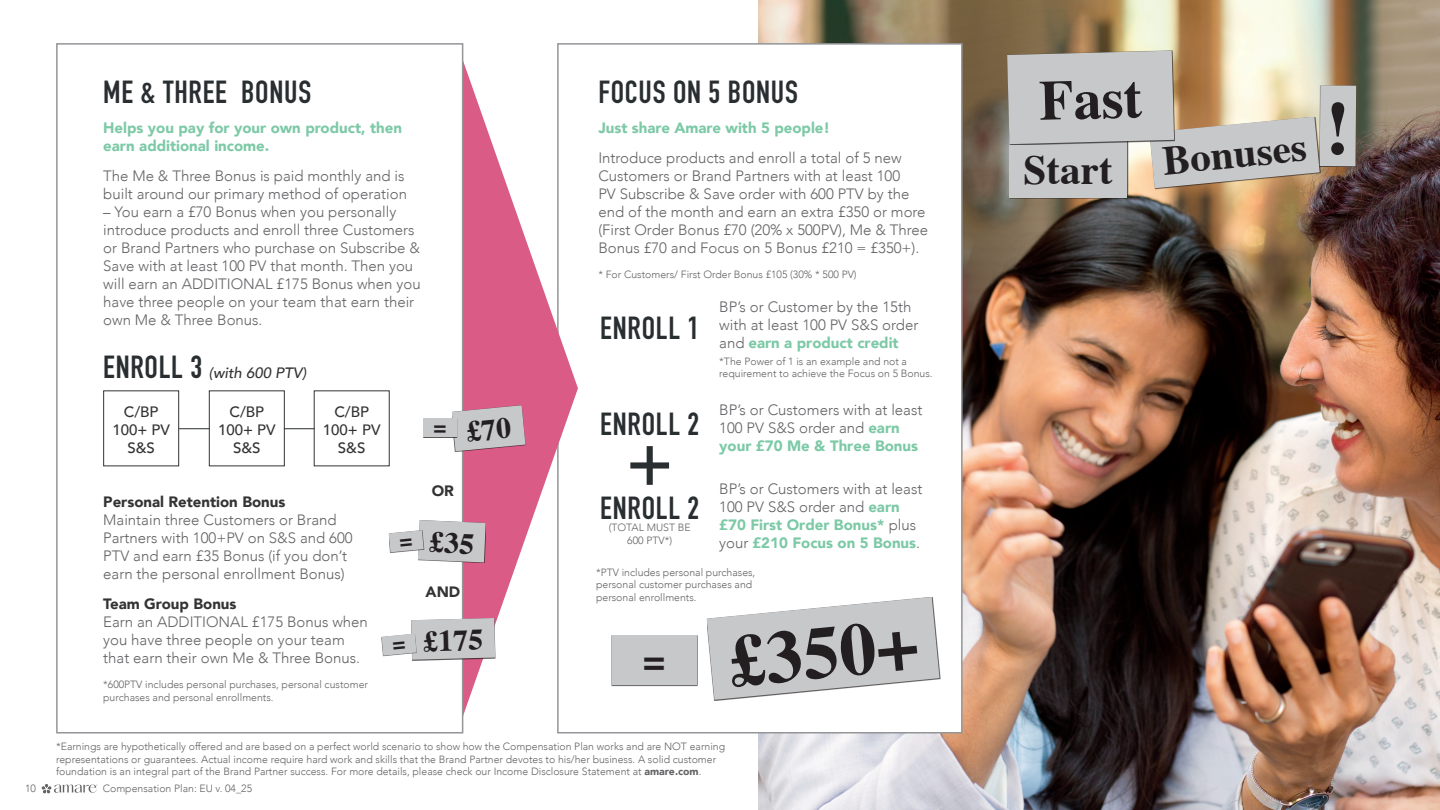
<style>
.page{position:relative;width:1440px;height:810px;background:#fff}
.page>*{position:absolute;margin:0;border:0;box-sizing:border-box;transform-origin:0 0}
.t1{font:700 74.03px "Times";color:#231f20}
.t2{font:700 56.25px "Times";color:#231f20}
.t3{font:700 41.25px "Times";color:#231f20}
.t4{font:700 37.5px "Times";color:#231f20}
.t5{font:700 31.5px "DIN Condensed";letter-spacing:.025em;color:#292e31}
.t6{font:700 30px "Times";color:#231f20}
.t7{font:700 21.83px "Times";color:#231f20}
.t8{font:300 15px/18px "Avenir";color:#636366}
.t9{font:900 15px/18px "Avenir";color:#7cc9a6}
.t10{font:900 15px "Avenir";color:#323332}
.t11{font:500 15px/18px "Avenir";color:#323332;text-align:center}
.t12{font:italic 500 15px "Avenir";color:#323332}
.t13{font:300 10.5px/12.6px "Avenir";color:#636366}
.s1{font-weight:900;color:#7cc9a6}
.s2{font-weight:900}
</style>
<div class="page">
<img style="left:759px;top:0;width:681px;height:810px">
<div style="left:557px;top:43px;width:406px;height:691px;background:#fff;border:2px solid #939598"></div>
<div style="left:1009px;top:139px;width:118px;height:59px;background:#c7c8ca"></div>
<div style="left:1150px;top:117px;width:171px;height:73px;background:#231f20;opacity:.75"></div>
<div style="left:1320px;top:85px;width:37px;height:82px;background:#231f20;opacity:.75"></div>
<svg style="left:707px;top:597px;width:233px;height:103px"></svg>
<svg style="left:630px;top:446px;width:39px;height:39px"></svg>
<div style="left:612px;top:635px;width:86px;height:51px;background:#231f20;opacity:.75"></div>
<div style="left:612px;top:635px;width:85px;height:50px;background:#c7c8ca"></div>
<svg style="left:463px;top:58px;width:115px;height:660px"></svg>
<div style="left:56px;top:43px;width:407px;height:691px;background:#fff;border:2px solid #939598"></div>
<hr style="left:179px;top:428px;width:31px;height:1px;background:#292e31">
<hr style="left:284px;top:428px;width:31px;height:1px;background:#292e31">
<div style="left:103px;top:390px;width:76px;height:76px;border:1px solid #323332"></div>
<div style="left:209px;top:390px;width:76px;height:76px;border:1px solid #323332"></div>
<div style="left:452px;top:405px;width:74px;height:47px;background:#231f20;opacity:.75"></div>
<div style="left:418px;top:520px;width:68px;height:43px;background:#231f20;opacity:.75"></div>
<div style="left:423px;top:418px;width:34px;height:20px;background:#5b5858"></div>
<div style="left:423px;top:418px;width:34px;height:19px;background:#c7c8ca"></div>
<svg style="left:41px;top:784px;width:56px;height:10px"></svg>
<svg style="left:1007px;top:51px;width:349px;height:137px;background:#c8c1b7"></svg>
<svg style="left:452px;top:405px;width:73px;height:46px;background:#c7b9bf"></svg>
<svg style="left:389px;top:520px;width:97px;height:42px"></svg>
<svg style="left:382px;top:618px;width:113px;height:42px"></svg>
<h3 class="t5" style="left:103px;top:71px;width:209px">ME &amp; THREE BONUS</h3>
<p class="t9" style="left:103px;top:119px;width:300px">Helps you pay for your own product, then earn additional income.</p>
<p class="t8" style="left:103px;top:167px;width:305px">The Me &amp; Three Bonus is paid monthly and is built around our primary method of operation</p>
<p class="t8" style="left:103px;top:203px;width:319px">– You earn a £70 Bonus when you personally introduce products and enroll three Customers or Brand Partners who purchase on Subscribe &amp; Save with at least 100 PV that month. Then you will earn an ADDITIONAL £175 Bonus when you have three people on your team that earn their own Me &amp; Three Bonus.</p>
<h3 class="t5" style="left:103px;top:346px;width:100px">ENROLL 3</h3>
<p class="t11" style="left:112px;top:402px;width:59px">C/BP<br>100+ PV<br>S&amp;S</p>
<p class="t11" style="left:218px;top:402px;width:59px">C/BP<br>100+ PV<br>S&amp;S</p>
<p class="t11" style="left:323px;top:402px;width:59px">C/BP<br>100+ PV<br>S&amp;S</p>
<p class="t12" style="left:209px;top:364px;width:99px">(with 600 PTV)</p>
<h3 class="t7" style="left:434px;top:406px;width:14px">=</h3>
<p class="t10" style="left:103px;top:489px;width:184px">Personal Retention Bonus</p>
<p class="t8" style="left:103px;top:511px;width:251px">Maintain three Customers or Brand Partners with 100+PV on S&amp;S and 600<br>PTV and earn £35 Bonus (if you don’t earn the personal enrollment Bonus)</p>
<p class="t10" style="left:103px;top:591px;width:135px">Team Group Bonus</p>
<p class="t8" style="left:103px;top:613px;width:266px">Earn an ADDITIONAL £175 Bonus when you have three people on your team that earn their own Me &amp; Three Bonus.</p>
<p class="t13" style="left:103px;top:678px;width:266px">*600PTV includes personal purchases, personal customer purchases and personal enrollments.</p>
<p class="t10" style="left:432px;top:478px;width:24px">OR</p>
<p class="t10" style="left:426px;top:579px;width:36px">AND</p>
<h3 class="t6" style="left:422px;top:613px;width:61px;rotate:-2deg">£175</h3>
<h3 class="t5" style="left:598px;top:71px;width:201px">FOCUS ON 5 BONUS</h3>
<p class="t9" style="left:598px;top:119px;width:233px">Just share Amare with 5 people!</p>
<p class="t8" style="left:598px;top:149px;width:331px">Introduce products and enroll a total of 5 new Customers or Brand Partners with at least 100<br>PV Subscribe &amp; Save order with 600 PTV by the end of the month and earn an extra £350 or more (First Order Bonus £70 (20% x 500PV), Me &amp; Three Bonus £70 and Focus on 5 Bonus £210 = £350+).</p>
<p class="t13" style="left:598px;top:268px;width:260px">* For Customers/ First Order Bonus £105 (30% * 500 PV)</p>
<h3 class="t5" style="left:600px;top:307px;width:100px">ENROLL 1</h3>
<h3 class="t5" style="left:600px;top:403px;width:100px">ENROLL 2</h3>
<h3 class="t5" style="left:600px;top:486px;width:100px">ENROLL 2</h3>
<p class="t13" style="left:609px;top:521px;width:83px;text-align:center">(TOTAL MUST BE<br>600 PTV*)</p>
<p class="t8" style="left:719px;top:298px;width:201px">BP’s or Customer by the 15th with at least 100 PV S&amp;S order and <span class="s1">earn a product credit</span></p>
<p class="t13" style="left:719px;top:355px;width:215px">*The Power of 1 is an example and not a requirement to achieve the Focus on 5 Bonus.</p>
<p class="t8" style="left:719px;top:401px;width:205px">BP’s or Customers with at least<br>100 PV S&amp;S order and <span class="s1">earn your £70 Me &amp; Three Bonus</span></p>
<p class="t8" style="left:719px;top:480px;width:205px">BP’s or Customers with at least<br>100 PV S&amp;S order and <span class="s1">earn £70 First Order Bonus*</span> plus your <span class="s1">£210 Focus on 5 Bonus</span>.</p>
<p class="t13" style="left:596px;top:566px;width:161px">*PTV includes personal purchases, personal customer purchases and personal enrollments.</p>
<h3 class="t4" style="left:644px;top:626px;width:23px">=</h3>
<h1 class="t1" style="left:723px;top:591px;width:192px;rotate:-5deg">£350+</h1>
<p class="t13" style="left:56px;top:740px;width:670px">*Earnings are hypothetically offered and are based on a perfect world scenario to show how the Compensation Plan works and are NOT earning representations or guarantees. Actual income require hard work and skills that the Brand Partner devotes to his/her business. A solid customer foundation is an integral part of the Brand Partner success. For more details, please check our Income Disclosure Statement at <span class="s2">amare.com</span>.</p>
<p class="t13" style="left:25px;top:782px;width:12px">10</p>
<p class="t13" style="left:103px;top:782px;width:151px">Compensation Plan: EU v. 04_25</p>
<h2 class="t2" style="left:1037px;top:47px;width:105px;rotate:-2deg">Fast</h2>
<h3 class="t3" style="left:1023px;top:131px;width:91px">Start</h3>
<h3 class="t3" style="left:1159px;top:121px;width:146px;rotate:-5deg">Bonuses</h3>
</div>
